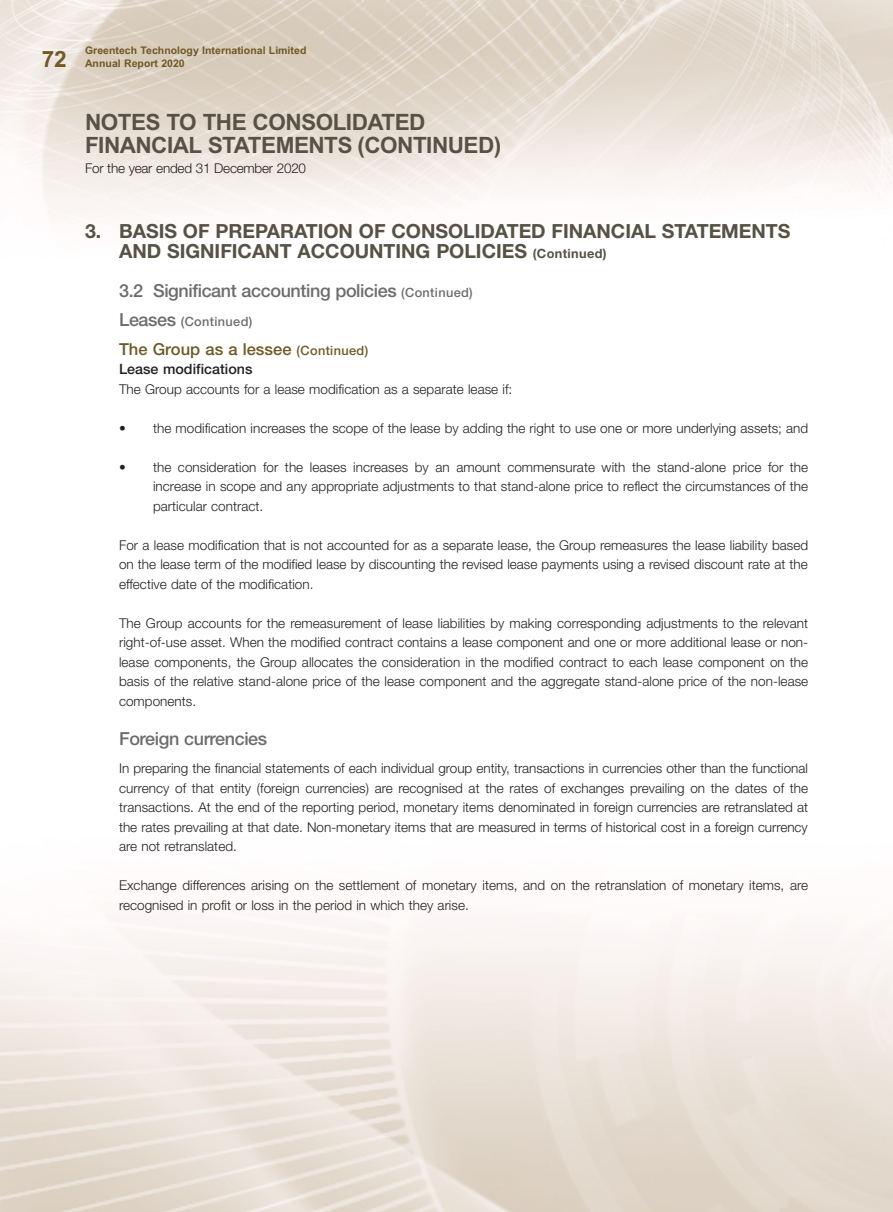
<style>
.page{position:relative;width:893px;height:1212px;background:#fff}
.page>*{position:absolute;margin:0;border:0;box-sizing:border-box;transform-origin:0 0}
.t1{font:700 22.5px/22.5px "Arial MT Std";letter-spacing:-.02em;color:#575245}
.t2{font:700 22.5px "Arial MT Std";color:#6f5924}
.Heading_1{font:700 19.5px/19.5px "Helvetica Neue LT Std";color:#575245}
.Heading_2{font:500 18px "Helvetica Neue LT Std";letter-spacing:-.02em;color:#6c6d70}
.Heading_3{font:500 16.5px "Helvetica Neue LT Std";letter-spacing:.005em;color:#6f5924}
.Heading_4{font:500 14.25px "Helvetica Neue LT Std";letter-spacing:.005em;color:#231f20}
.Body_Text{font:300 13.5px/19.5px "Helvetica Neue LT Std";letter-spacing:.005em;color:#231f20;text-align:justify}
.Body_Text-2{font:300 13.5px "Helvetica Neue LT Std";letter-spacing:-.015em;color:#231f20}
.Heading_2-2{font:500 12.75px "Helvetica Neue LT Std";letter-spacing:.03em;color:#6c6d70}
.t3{font:700 10.5px/12.8px "Arial MT Std";letter-spacing:.005em;color:#6f5924}
.s1{font-size:12.75px}
.s2{font-size:18px}
</style>
<div class="page">
<img style="left:0;top:0;width:893px;height:1212px">
<h1 class="t2" style="left:42px;top:46px;width:26px">72</h1>
<p class="t3" style="left:85px;top:44px;width:223px">Greentech Technology International Limited<br>Annual Report 2020</p>
<h1 class="t1" style="left:85px;top:111px;width:418px">NOTES TO THE CONSOLIDATED<br>FINANCIAL STATEMENTS (CONTINUED)</h1>
<p class="Body_Text-2" style="left:85px;top:160px;width:223px">For the year ended 31 December 2020</p>
<p class="Heading_1" style="left:119px;top:221px;width:673px;text-indent:-34px">3. BASIS OF PREPARATION OF CONSOLIDATED FINANCIAL STATEMENTS<br>AND SIGNIFICANT ACCOUNTING POLICIES <span class="s1">(Continued)</span></p>
<p class="Heading_2" style="left:119px;top:280px;width:355px">3.2 Significant accounting policies <span class="s1">(Continued)</span></p>
<p class="Heading_2-2" style="left:119px;top:313px;width:135px"><span class="s2">Leases</span> (Continued)</p>
<p class="Heading_3" style="left:119px;top:339px;width:251px">The Group as a lessee <span class="s1">(Continued)</span></p>
<p class="Heading_4" style="left:119px;top:360px;width:135px">Lease modifications</p>
<p class="Body_Text" style="left:119px;top:379px;width:395px">The Group accounts for a lease modification as a separate lease if:</p>
<p class="Body_Text" style="left:119px;top:418px;width:691px">• the modification increases the scope of the lease by adding the right to use one or more underlying assets; and</p>
<p class="Body_Text" style="left:153px;top:457px;width:657px;text-indent:-34px">• the consideration for the leases increases by an amount commensurate with the stand-alone price for the increase in scope and any appropriate adjustments to that stand-alone price to reflect the circumstances of the particular contract.</p>
<p class="Body_Text" style="left:119px;top:535px;width:691px">For a lease modification that is not accounted for as a separate lease, the Group remeasures the lease liability based on the lease term of the modified lease by discounting the revised lease payments using a revised discount rate at the effective date of the modification.</p>
<p class="Body_Text" style="left:119px;top:613px;width:691px">The Group accounts for the remeasurement of lease liabilities by making corresponding adjustments to the relevant right-of-use asset. When the modified contract contains a lease component and one or more additional lease or non&shy;lease components, the Group allocates the consideration in the modified contract to each lease component on the basis of the relative stand-alone price of the lease component and the aggregate stand-alone price of the non-lease components.</p>
<p class="Heading_2" style="left:119px;top:727px;width:150px">Foreign currencies</p>
<p class="Body_Text" style="left:119px;top:758px;width:691px">In preparing the financial statements of each individual group entity, transactions in currencies other than the functional currency of that entity (foreign currencies) are recognised at the rates of exchanges prevailing on the dates of the transactions. At the end of the reporting period, monetary items denominated in foreign currencies are retranslated at the rates prevailing at that date. Non-monetary items that are measured in terms of historical cost in a foreign currency are not retranslated.</p>
<p class="Body_Text" style="left:119px;top:875px;width:690px">Exchange differences arising on the settlement of monetary items, and on the retranslation of monetary items, are recognised in profit or loss in the period in which they arise.</p>
</div>
